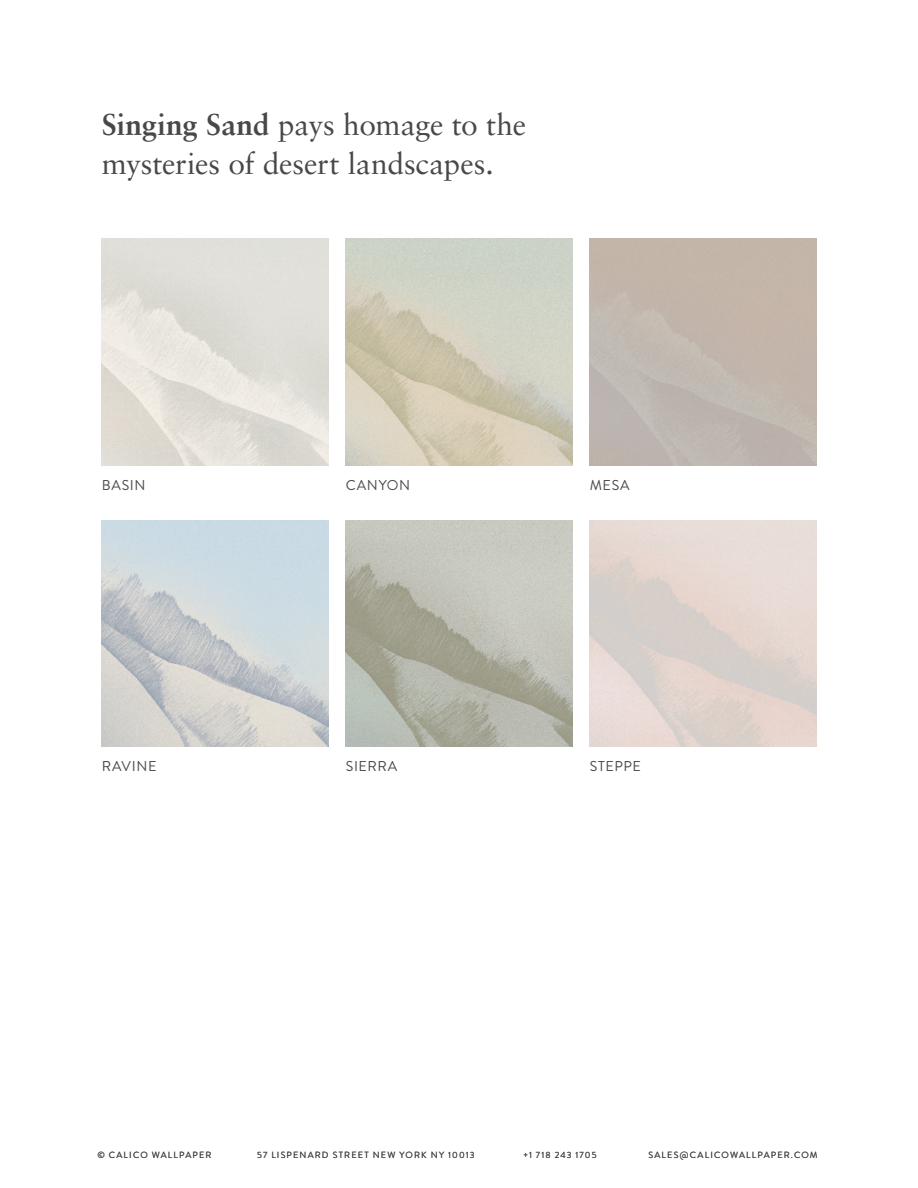
<style>
.page{position:relative;width:918px;height:1188px;background:#fff}
.page>*{position:absolute;margin:0;border:0;box-sizing:border-box;transform-origin:0 0}
.t1{font:30px/39px "Sabon LT Pro";letter-spacing:-.005em;color:#48484a}
.t2{font:14.25px "Brandon Grotesque";letter-spacing:.045em;color:#48484a}
.t3{font:9px "Brandon Grotesque";letter-spacing:.13em;color:#48484a}
.s1{font-weight:700}
</style>
<div class="page">
<img style="left:102px;top:239px;width:226px;height:226px">
<img style="left:102px;top:520px;width:226px;height:227px">
<img style="left:346px;top:239px;width:226px;height:226px">
<img style="left:346px;top:520px;width:226px;height:227px">
<h1 class="t1" style="left:102px;top:104px;width:426px"><span class="s1">Singing Sand</span> pays homage to the mysteries of desert landscapes.</h1>
<h2 class="t2" style="left:102px;top:475px;width:45px">BASIN</h2>
<h2 class="t2" style="left:102px;top:756px;width:56px">RAVINE</h2>
<h2 class="t2" style="left:346px;top:475px;width:66px">CANYON</h2>
<h2 class="t2" style="left:346px;top:756px;width:53px">SIERRA</h2>
<h2 class="t2" style="left:590px;top:475px;width:41px">MESA</h2>
<h2 class="t2" style="left:590px;top:756px;width:53px">STEPPE</h2>
<p class="t3" style="left:97px;top:1149px;width:116px">© CALICO WALLPAPER</p>
<p class="t3" style="left:257px;top:1149px;width:219px">57 LISPENARD STREET NEW YORK NY 10013</p>
<p class="t3" style="left:523px;top:1149px;width:75px">+1 718 243 1705</p>
<p class="t3" style="left:648px;top:1149px;width:171px">SALES@CALICOWALLPAPER.COM</p>
</div>
